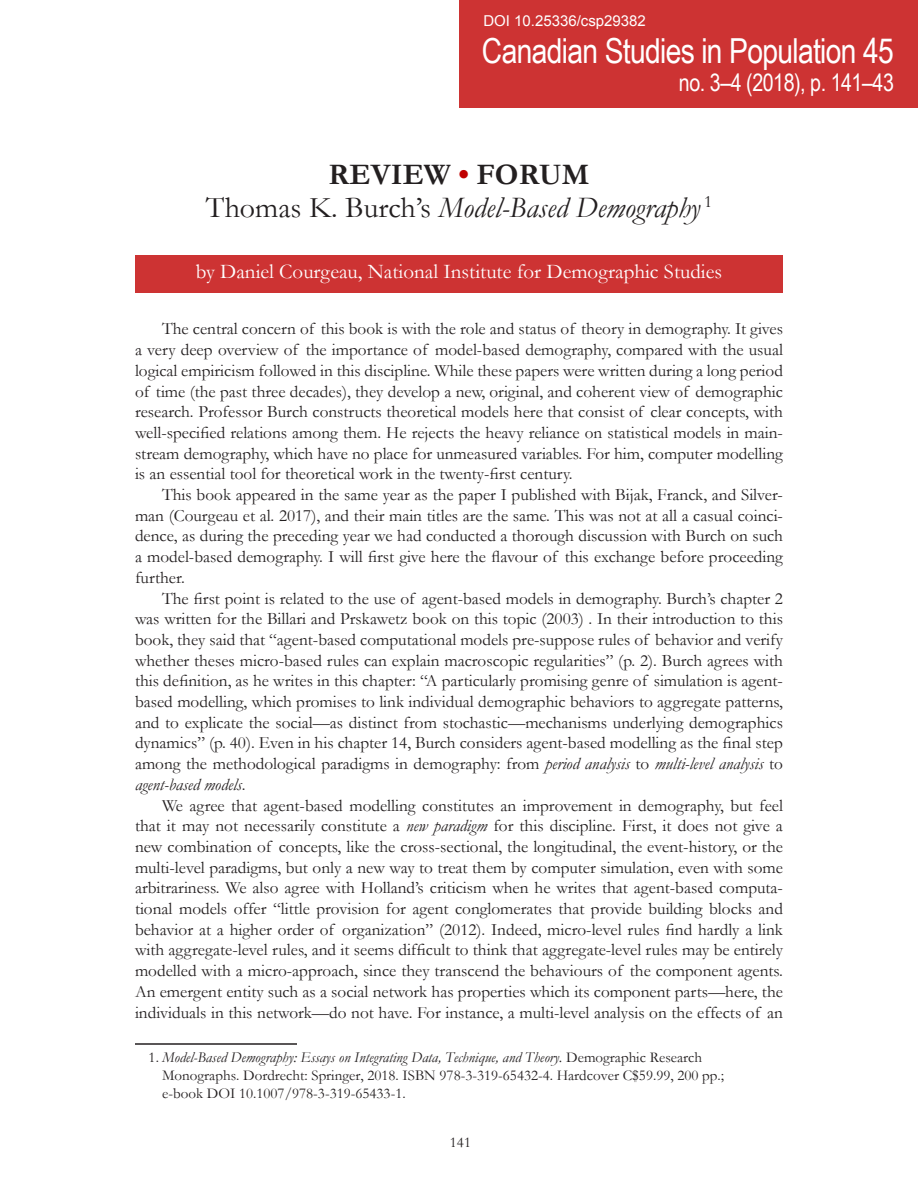
<style>
.page{position:relative;width:918px;height:1188px;background:#fff}
.page>*{position:absolute;margin:0;border:0;box-sizing:border-box;transform-origin:0 0}
.t1{font:34.5px "Arial Narrow";letter-spacing:-.02em;color:#fff}
.t2{font:italic 30px/33px "Garamond";color:#231f20;text-align:center}
.t3{font:24px "Arial Narrow";letter-spacing:-.02em;color:#fff}
.t4{font:21px "Garamond";color:#fff}
.t5{font:17.25px/20.7px "Garamond";color:#231f20;text-align:justify}
.t6{font:15px/18px "Garamond";color:#231f20}
.t7{font:15px "Arial";color:#fff}
.s1{font-weight:700;font-style:normal}
.s2{font-weight:700;font-style:normal;color:#c00000}
.s3{font-style:normal}
.s4{font-style:italic}
</style>
<div class="page">
<div style="left:135px;top:255px;width:648px;height:37px;background:#cd3333"></div>
<hr style="left:135px;top:1043px;width:162px;height:2px;background:#231f20">
<div style="left:459px;top:0;width:459px;height:108px;background:#cd3333"></div>
<p class="t7" style="left:483px;top:11px;width:164px">DOI 10.25336/csp29382</p>
<h1 class="t1" style="left:482px;top:25px;width:413px">Canadian Studies in Population 45</h1>
<h3 class="t3" style="left:679px;top:65px;width:216px">no. 3–4 (2018), p. 141–43</h3>
<h2 class="t2" style="left:206px;top:157px;width:508px"><span class="s1">REVIEW</span> <span class="s2">•</span> <span class="s1">FORUM<br></span><span class="s3">Thomas K. Burch’s</span> Model-Based Demography <sup>1</sup></h2>
<p class="t4" style="left:196px;top:257px;width:528px">by Daniel Courgeau, National Institute for Demographic Studies</p>
<p class="t5" style="left:135px;top:318px;width:650px;text-indent:27px">The central concern of this book is with the role and status of theory in demography. It gives a very deep overview of the importance of model-based demography, compared with the usual logical empiricism followed in this discipline. While these papers were written during a long period of time (the past three decades), they develop a new, original, and coherent view of demographic research. Professor Burch constructs theoretical models here that consist of clear concepts, with well-specified relations among them. He rejects the heavy reliance on statistical models in main&shy;stream demography, which have no place for unmeasured variables. For him, computer modelling is an essential tool for theoretical work in the twenty-first century.</p>
<p class="t5" style="left:135px;top:484px;width:650px;text-indent:27px">This book appeared in the same year as the paper I published with Bijak, Franck, and Silver&shy;man (Courgeau et al. 2017), and their main titles are the same. This was not at all a casual coinci&shy;dence, as during the preceding year we had conducted a thorough discussion with Burch on such a model-based demography. I will first give here the flavour of this exchange before proceeding further.</p>
<p class="t5" style="left:135px;top:587px;width:650px;text-indent:27px">The first point is related to the use of agent-based models in demography. Burch’s chapter 2 was written for the Billari and Prskawetz book on this topic (2003) . In their introduction to this book, they said that “agent-based computational models pre-suppose rules of behavior and verify whether theses micro-based rules can explain macroscopic regularities” (p. 2). Burch agrees with this definition, as he writes in this chapter: “A particularly promising genre of simulation is agent&shy;based modelling, which promises to link individual demographic behaviors to aggregate patterns, and to explicate the social—as distinct from stochastic—mechanisms underlying demographics dynamics” (p. 40). Even in his chapter 14, Burch considers agent-based modelling as the final step among the methodological paradigms in demography: from <span class="s4">period analysis</span> to <span class="s4">multi-level analysis</span> to <span class="s4">agent-based models</span>.</p>
<p class="t5" style="left:135px;top:794px;width:650px;text-indent:27px">We agree that agent-based modelling constitutes an improvement in demography, but feel that it may not necessarily constitute a <span class="s4">new paradigm</span> for this discipline. First, it does not give a new combination of concepts, like the cross-sectional, the longitudinal, the event-history, or the multi-level paradigms, but only a new way to treat them by computer simulation, even with some arbitrariness. We also agree with Holland’s criticism when he writes that agent-based computa&shy;tional models offer “little provision for agent conglomerates that provide building blocks and behavior at a higher order of organization” (2012). Indeed, micro-level rules find hardly a link with aggregate-level rules, and it seems difficult to think that aggregate-level rules may be entirely modelled with a micro-approach, since they transcend the behaviours of the component agents.<br>An emergent entity such as a social network has properties which its component parts—here, the individuals in this network—do not have. For instance, a multi-level analysis on the effects of an</p>
<p class="t6" style="left:162px;top:1048px;width:564px;text-indent:-13px">1. <span class="s4">Model-Based Demography: Essays on Integrating Data, Technique, and Theory.</span> Demographic Research<br>Monographs. Dordrecht: Springer, 2018. ISBN 978-3-319-65432-4. Hardcover C$59.99, 200 pp.; e-book DOI 10.1007/978-3-319-65433-1.</p>
<p class="t6" style="left:450px;top:1133px;width:23px">141</p>
</div>
